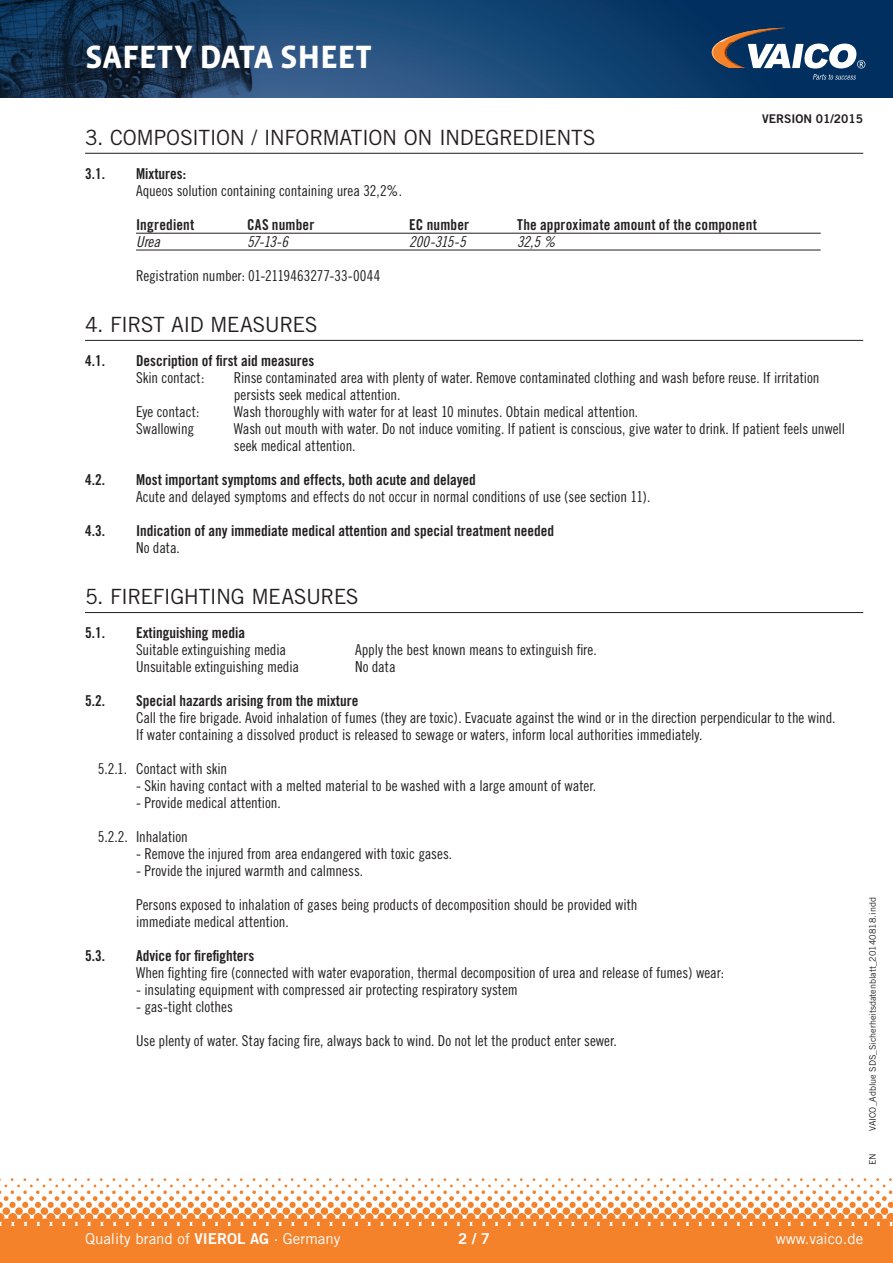
<style>
.page{position:relative;width:893px;height:1263px;background:#fff}
.page>*{position:absolute;margin:0;border:0;box-sizing:border-box;transform-origin:0 0}
.t1{font:700 33px "Vista Sans OT";letter-spacing:-.01em;color:#fff}
.t2{font:21px "Trade Gothic";letter-spacing:-.025em;color:#231f20}
.t3{font:15px/17px "Trade Gothic Cond Eighteen";letter-spacing:-.005em;color:#231f20}
.t4{font:15px "Trade Gothic Bold Cond Twenty";color:#231f20}
.t5{font:15px "Trade Gothic";color:#fff}
.t6{font:15px "Trade Gothic Cond Eighteen Obl";letter-spacing:-.01em;color:#231f20}
.t7{font:15px "Trade Gothic Bold Two";color:#fff}
.t8{font:12px "Trade Gothic Bold Two";color:#231f20}
.t9{font:9px "Trade Gothic";color:#231f20}
.s1{font-family:"Trade Gothic Bold Two"}
</style>
<div class="page">
<svg style="left:259px;top:0;width:634px;height:98px;background:#164573"></svg>
<svg style="left:712px;top:28px;width:153px;height:52px"></svg>
<div style="left:0;top:1226px;width:893px;height:32px;background:#f4822b"></div>
<svg style="left:0;top:1178px;width:893px;height:48px"></svg>
<div style="left:0;top:1249px;width:893px;height:14px;background:#f58229"></div>
<img style="left:0;top:0;width:259px;height:98px">
<hr style="left:85px;top:153px;width:778px;height:1px;background:#231f20">
<hr style="left:136px;top:233px;width:685px;height:1px;background:#231f20">
<hr style="left:136px;top:250px;width:685px;height:1px;background:#231f20">
<hr style="left:85px;top:340px;width:778px;height:1px;background:#231f20">
<hr style="left:85px;top:612px;width:778px;height:1px;background:#231f20">
<h1 class="t1" style="left:85px;top:40px;width:288px">SAFETY DATA SHEET</h1>
<p class="t8" style="left:762px;top:112px;width:102px">VERSION 01/2015</p>
<h2 class="t2" style="left:85px;top:124px;width:512px">3. COMPOSITION / INFORMATION ON INDEGREDIENTS</h2>
<p class="t4" style="left:85px;top:164px;width:21px">3.1.</p>
<p class="t4" style="left:136px;top:164px;width:51px">Mixtures:</p>
<p class="t3" style="left:136px;top:182px;width:268px">Aqueos solution containing containing urea 32,2%.</p>
<p class="t4" style="left:136px;top:215px;width:60px">Ingredient</p>
<p class="t4" style="left:247px;top:215px;width:69px">CAS number</p>
<p class="t4" style="left:409px;top:215px;width:62px">EC number</p>
<p class="t4" style="left:517px;top:215px;width:241px">The approximate amount of the component</p>
<p class="t6" style="left:136px;top:232px;width:26px">Urea</p>
<p class="t6" style="left:247px;top:232px;width:43px">57-13-6</p>
<p class="t6" style="left:409px;top:232px;width:58px">200-315-5</p>
<p class="t6" style="left:517px;top:232px;width:40px">32,5 %</p>
<p class="t3" style="left:136px;top:267px;width:246px">Registration number: 01-2119463277-33-0044</p>
<h2 class="t2" style="left:85px;top:311px;width:234px">4. FIRST AID MEASURES</h2>
<p class="t4" style="left:85px;top:351px;width:21px">4.1.</p>
<p class="t4" style="left:136px;top:351px;width:180px">Description of first aid measures</p>
<p class="t3" style="left:136px;top:369px;width:70px">Skin contact:</p>
<p class="t3" style="left:234px;top:369px;width:587px">Rinse contaminated area with plenty of water. Remove contaminated clothing and wash before reuse. If irritation persists seek medical attention.</p>
<p class="t3" style="left:136px;top:403px;width:65px">Eye contact:</p>
<p class="t3" style="left:234px;top:403px;width:406px">Wash thoroughly with water for at least 10 minutes. Obtain medical attention.</p>
<p class="t3" style="left:136px;top:420px;width:59px">Swallowing</p>
<p class="t3" style="left:234px;top:420px;width:613px">Wash out mouth with water. Do not induce vomiting. If patient is conscious, give water to drink. If patient feels unwell seek medical attention.</p>
<p class="t4" style="left:85px;top:470px;width:21px">4.2.</p>
<p class="t4" style="left:136px;top:470px;width:341px">Most important symptoms and effects, both acute and delayed</p>
<p class="t3" style="left:136px;top:488px;width:516px">Acute and delayed symptoms and effects do not occur in normal conditions of use (see section 11).</p>
<p class="t4" style="left:85px;top:521px;width:21px">4.3.</p>
<p class="t4" style="left:136px;top:521px;width:420px">Indication of any immediate medical attention and special treatment needed</p>
<p class="t3" style="left:136px;top:539px;width:45px">No data.</p>
<h2 class="t2" style="left:85px;top:584px;width:275px">5. FIREFIGHTING MEASURES</h2>
<p class="t4" style="left:85px;top:623px;width:21px">5.1.</p>
<p class="t4" style="left:136px;top:623px;width:111px">Extinguishing media</p>
<p class="t3" style="left:136px;top:641px;width:151px">Suitable extinguishing media</p>
<p class="t3" style="left:355px;top:641px;width:243px">Apply the best known means to extinguish fire.</p>
<p class="t3" style="left:136px;top:658px;width:164px">Unsuitable extinguishing media</p>
<p class="t3" style="left:355px;top:658px;width:42px">No data</p>
<p class="t4" style="left:85px;top:691px;width:21px">5.2.</p>
<p class="t4" style="left:136px;top:691px;width:224px">Special hazards arising from the mixture</p>
<p class="t3" style="left:136px;top:709px;width:701px">Call the fire brigade. Avoid inhalation of fumes (they are toxic). Evacuate against the wind or in the direction perpendicular to the wind.<br>If water containing a dissolved product is released to sewage or waters, inform local authorities immediately.</p>
<p class="t3" style="left:98px;top:760px;width:131px">5.2.1. Contact with skin</p>
<p class="t3" style="left:136px;top:777px;width:462px">- Skin having contact with a melted material to be washed with a large amount of water.</p>
<p class="t3" style="left:136px;top:794px;width:146px">- Provide medical attention.</p>
<p class="t3" style="left:98px;top:828px;width:92px">5.2.2. Inhalation</p>
<p class="t3" style="left:136px;top:845px;width:318px">- Remove the injured from area endangered with toxic gases.</p>
<p class="t3" style="left:136px;top:862px;width:229px">- Provide the injured warmth and calmness.</p>
<p class="t3" style="left:136px;top:896px;width:503px">Persons exposed to inhalation of gases being products of decomposition should be provided with immediate medical attention.</p>
<p class="t4" style="left:85px;top:947px;width:21px">5.3.</p>
<p class="t4" style="left:136px;top:947px;width:120px">Advice for firefighters</p>
<p class="t3" style="left:136px;top:964px;width:589px">When fighting fire (connected with water evaporation, thermal decomposition of urea and release of fumes) wear:</p>
<p class="t3" style="left:136px;top:981px;width:383px">- insulating equipment with compressed air protecting respiratory system</p>
<p class="t3" style="left:136px;top:998px;width:98px">- gas-tight clothes</p>
<p class="t3" style="left:136px;top:1032px;width:482px">Use plenty of water. Stay facing fire, always back to wind. Do not let the product enter sewer.</p>
<p class="t9" style="left:867px;top:1131px;width:235px;rotate:-90deg">VAICO_Adblue SDS_Sicherheitsdatenblatt_20140818.indd</p>
<p class="t9" style="left:867px;top:1165px;width:13px;rotate:-90deg">EN</p>
<p class="t5" style="left:85px;top:1229px;width:257px">Quality brand of <span class="s1">VIEROL AG</span> · Germany</p>
<p class="t7" style="left:458px;top:1229px;width:33px">2 / 7</p>
<p class="t5" style="left:776px;top:1229px;width:89px">www.vaico.de</p>
</div>
